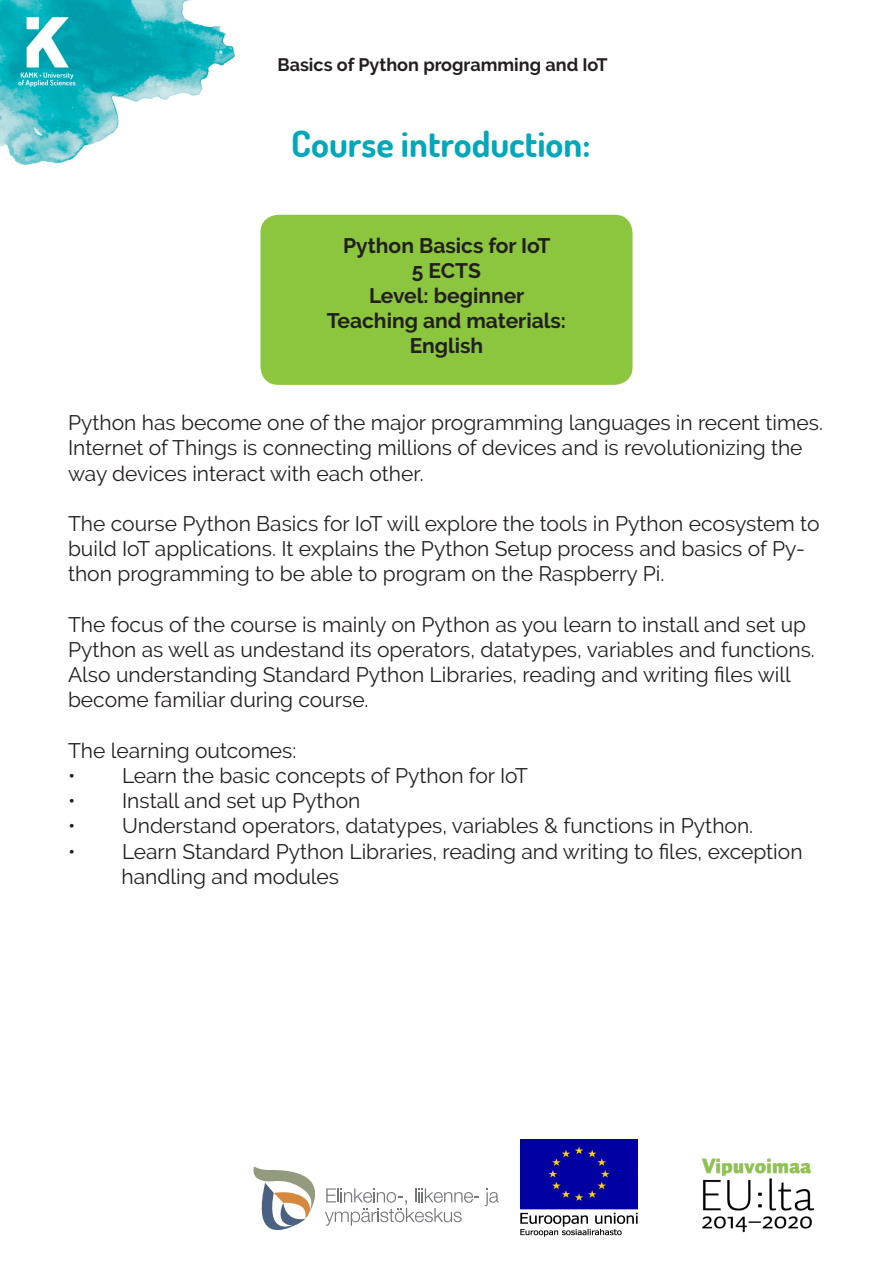
<style>
.page{position:relative;width:893px;height:1263px;background:#fff}
.page>*{position:absolute;margin:0;border:0;box-sizing:border-box;transform-origin:0 0}
.t1{font:700 36px "Dosis";color:#00a8b9}
.t2{font:21px/25.2px "Raleway";color:#231f20}
.t3{font:700 21px "Raleway";color:#231f20}
.t4{font:700 18px "Raleway";color:#231f20}
</style>
<div class="page">
<img style="left:0;top:0;width:235px;height:166px">
<div style="left:260px;top:215px;width:372px;height:170px;background:#8bc63e;border-radius:18px"></div>
<img style="left:520px;top:1139px;width:117px;height:98px">
<img style="left:702px;top:1158px;width:113px;height:75px">
<svg style="left:485px;top:1188px;width:14px;height:18px"></svg>
<svg style="left:325px;top:1188px;width:154px;height:38px"></svg>
<svg style="left:253px;top:1166px;width:62px;height:64px"></svg>
<p class="t4" style="left:277px;top:54px;width:332px">Basics of Python programming and IoT</p>
<p class="t1" style="left:291px;top:121px;width:301px">Course introduction:</p>
<p class="t3" style="left:343px;top:233px;width:209px">Python Basics for IoT</p>
<p class="t3" style="left:412px;top:258px;width:71px">5 ECTS</p>
<p class="t3" style="left:369px;top:284px;width:157px">Level: beginner</p>
<p class="t3" style="left:327px;top:309px;width:241px">Teaching and materials:</p>
<p class="t3" style="left:410px;top:334px;width:75px">English</p>
<p class="t2" style="left:68px;top:410px;width:756px">Python has become one of the major programming languages in recent times.<br>Internet of Things is connecting millions of devices and is revolutionizing the way devices interact with each other.</p>
<p class="t2" style="left:68px;top:511px;width:753px">The course Python Basics for IoT will explore the tools in Python ecosystem to build IoT applications. It explains the Python Setup process and basics of Py&shy;thon programming to be able to program on the Raspberry Pi.</p>
<p class="t2" style="left:68px;top:612px;width:748px">The focus of the course is mainly on Python as you learn to install and set up Python as well as undestand its operators, datatypes, variables and functions.<br>Also understanding Standard Python Libraries, reading and writing files will become familiar during course.</p>
<p class="t2" style="left:68px;top:738px;width:230px">The learning outcomes:</p>
<p class="t2" style="left:68px;top:763px;width:461px">• Learn the basic concepts of Python for IoT</p>
<p class="t2" style="left:68px;top:788px;width:294px">• Install and set up Python</p>
<p class="t2" style="left:68px;top:813px;width:687px">• Understand operators, datatypes, variables &amp; functions in Python.</p>
<p class="t2" style="left:122px;top:838px;width:682px;text-indent:-54px">• Learn Standard Python Libraries, reading and writing to files, exception handling and modules</p>
</div>
